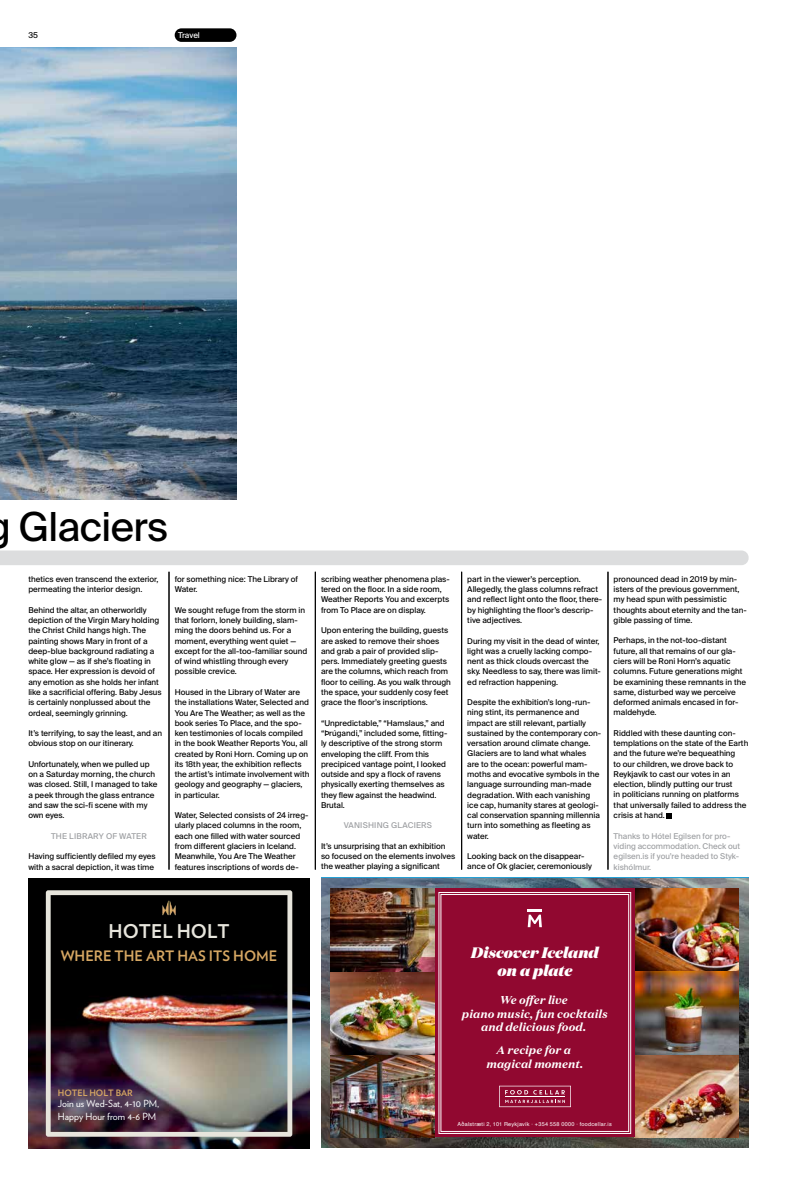
<style>
.page{position:relative;width:794px;height:1191px;background:#fff}
.page>*{position:absolute;margin:0;border:0;box-sizing:border-box;transform-origin:0 0}
.t1{font:40px "Suisse Intl";letter-spacing:-.015em;color:#000}
.t2{font:700 19px "Verlag";color:#e7e5dc}
.t3{font:italic 900 15.2px/18.2px "Domaine Disp";letter-spacing:.005em;color:#fff;text-align:center}
.t4{font:700 14.4px "Verlag";color:#d6a763}
.t5{font:italic 700 11.4px/13.6px "Domaine Text";color:#fff;text-align:center}
.t6{font:9.8px/13.5px "Verlag";color:#fff}
.t7{font:700 8.8px "Verlag";color:#d6a763}
.t8{font:8px/10.3px "Suisse Intl";color:#000}
.t9{font:8px/10.3px "Suisse Intl";color:#9d9fa2}
.t10{font:8px "Suisse Intl";letter-spacing:.025em;color:#9d9fa2}
.t11{font:8px "Suisse Intl";letter-spacing:-.01em;color:#fff}
.t12{font:5.5px "Helvetica";letter-spacing:.045em;color:#fff}
</style>
<div class="page">
<div style="left:175px;top:28px;width:61px;height:14px;background:#000;border-radius:7px"></div>
<img style="left:28px;top:878px;width:282px;height:270px">
<img style="left:46px;top:890px;width:246px;height:246px">
<img style="left:159px;top:898px;width:20px;height:19px">
<img style="left:321px;top:878px;width:427px;height:269px">
<img style="left:331px;top:888px;width:104px;height:249px">
<img style="left:634px;top:888px;width:104px;height:249px">
<div style="left:435px;top:888px;width:199px;height:249px;background:#910830"></div>
<div style="left:439px;top:892px;width:192px;height:241px;border:1px solid #fff"></div>
<div style="left:441px;top:894px;width:188px;height:237px;border:1px solid #fff"></div>
<svg style="left:499px;top:1085px;width:72px;height:22px"></svg>
<svg style="left:528px;top:914px;width:14px;height:13px"></svg>
<hr style="left:527px;top:909px;width:15px;height:3px;background:#fff">
<img style="left:0;top:48px;width:236px;height:452px">
<div style="left:0;top:550px;width:748px;height:15px;background:#dcddde"></div>
<svg style="left:667px;top:813px;width:5px;height:5px"></svg>
<hr style="left:169px;top:572px;width:1px;height:297px;background:#000">
<hr style="left:315px;top:572px;width:1px;height:297px;background:#000">
<hr style="left:461px;top:572px;width:1px;height:297px;background:#000">
<hr style="left:607px;top:572px;width:1px;height:297px;background:#000">
<p class="t8" style="left:28px;top:30px;width:11px">35</p>
<p class="t11" style="left:178px;top:30px;width:23px">Travel</p>
<h1 class="t1" style="left:19px;top:503px;width:151px">Glaciers</h1>
<p class="t8" style="left:28px;top:574px;width:131px">thetics even transcend the exterior, permeating the interior design.</p>
<p class="t8" style="left:28px;top:605px;width:135px">Behind the altar, an otherworldly depiction of the Virgin Mary holding the Christ Child hangs high. The painting shows Mary in front of a deep-blue background radiating a white glow — as if she’s floating in space. Her expression is devoid of any emotion as she holds her infant like a sacrificial offering. Baby Jesus is certainly nonplussed about the ordeal, seemingly grinning.</p>
<p class="t8" style="left:28px;top:728px;width:135px">It’s terrifying, to say the least, and an obvious stop on our itinerary.</p>
<p class="t8" style="left:28px;top:759px;width:130px">Unfortunately, when we pulled up on a Saturday morning, the church was closed. Still, I managed to take a peek through the glass entrance and saw the sci-fi scene with my own eyes.</p>
<p class="t10" style="left:51px;top:831px;width:97px">THE LIBRARY OF WATER</p>
<p class="t8" style="left:28px;top:851px;width:129px">Having sufficiently defiled my eyes with a sacral depiction, it was time</p>
<p class="t8" style="left:175px;top:574px;width:125px">for something nice: The Library of<br>Water.</p>
<p class="t8" style="left:175px;top:605px;width:134px">We sought refuge from the storm in that forlorn, lonely building, slam&shy;ming the doors behind us. For a moment, everything went quiet — except for the all-too-familiar sound of wind whistling through every possible crevice.</p>
<p class="t8" style="left:175px;top:687px;width:136px">Housed in the Library of Water are the installations Water, Selected and You Are The Weather; as well as the book series To Place, and the spo&shy;ken testimonies of locals compiled in the book Weather Reports You, all created by Roni Horn. Coming up on its 18th year, the exhibition reflects the artist’s intimate involvement with geology and geography — glaciers, in particular.</p>
<p class="t8" style="left:175px;top:810px;width:135px">Water, Selected consists of 24 irreg&shy;ularly placed columns in the room, each one filled with water sourced from different glaciers in Iceland.<br>Meanwhile, You Are The Weather features inscriptions of words de-</p>
<p class="t8" style="left:321px;top:574px;width:130px">scribing weather phenomena plas&shy;tered on the floor. In a side room,<br>Weather Reports You and excerpts from To Place are on display.</p>
<p class="t8" style="left:321px;top:625px;width:131px">Upon entering the building, guests are asked to remove their shoes and grab a pair of provided slip&shy;pers. Immediately greeting guests are the columns, which reach from floor to ceiling. As you walk through the space, your suddenly cosy feet grace the floor’s inscriptions.</p>
<p class="t8" style="left:321px;top:718px;width:128px">“Unpredictable,” “Hamslaus,” and “Þrúgandi,” included some, fitting&shy;ly descriptive of the strong storm enveloping the cliff. From this precipiced vantage point, I looked outside and spy a flock of ravens physically exerting themselves as they flew against the headwind.<br>Brutal.</p>
<p class="t10" style="left:344px;top:821px;width:90px">VANISHING GLACIERS</p>
<p class="t8" style="left:321px;top:841px;width:136px">It’s unsurprising that an exhibition so focused on the elements involves the weather playing a significant</p>
<p class="t8" style="left:467px;top:574px;width:136px">part in the viewer’s perception.<br>Allegedly, the glass columns refract and reflect light onto the floor, there&shy;by highlighting the floor’s descrip&shy;tive adjectives.</p>
<p class="t8" style="left:467px;top:635px;width:135px">During my visit in the dead of winter, light was a cruelly lacking compo&shy;nent as thick clouds overcast the sky. Needless to say, there was limit&shy;ed refraction happening.</p>
<p class="t8" style="left:467px;top:697px;width:135px">Despite the exhibition’s long-run&shy;ning stint, its permanence and impact are still relevant, partially sustained by the contemporary con&shy;versation around climate change.<br>Glaciers are to land what whales<br>are to the ocean: powerful mam&shy;moths and evocative symbols in the language surrounding man-made degradation. With each vanishing ice cap, humanity stares at geologi&shy;cal conservation spanning millennia turn into something as fleeting as water.</p>
<p class="t8" style="left:467px;top:851px;width:126px">Looking back on the disappear&shy;ance of Ok glacier, ceremoniously</p>
<p class="t8" style="left:613px;top:574px;width:135px">pronounced dead in 2019 by min&shy;isters of the previous government, my head spun with pessimistic thoughts about eternity and the tan&shy;gible passing of time.</p>
<p class="t8" style="left:613px;top:635px;width:134px">Perhaps, in the not-too-distant future, all that remains of our gla&shy;ciers will be Roni Horn’s aquatic columns. Future generations might be examining these remnants in the same, disturbed way we perceive deformed animals encased in for&shy;maldehyde.</p>
<p class="t8" style="left:613px;top:728px;width:136px">Riddled with these daunting con&shy;templations on the state of the Earth and the future we’re bequeathing<br>to our children, we drove back to<br>Reykjavík to cast our votes in an election, blindly putting our trust<br>in politicians running on platforms that universally failed to address the crisis at hand.</p>
<p class="t9" style="left:613px;top:831px;width:128px">Thanks to Hótel Egilsen for pro&shy;viding accommodation. Check out egilsen.is if you’re headed to Styk&shy;kishólmur.</p>
<h2 class="t2" style="left:109px;top:916px;width:122px">HOTEL HOLT</h2>
<h3 class="t4" style="left:61px;top:945px;width:218px">WHERE THE ART HAS ITS HOME</h3>
<p class="t7" style="left:58px;top:1085px;width:76px">HOTEL HOLT BAR</p>
<p class="t6" style="left:58px;top:1096px;width:103px">Join us Wed-Sat, 4-10 PM,<br>Happy Hour from 4-6 PM</p>
<h3 class="t3" style="left:471px;top:943px;width:129px">Discover Iceland on a plate</h3>
<h3 class="t5" style="left:462px;top:993px;width:147px">We offer live<br>piano music, fun cocktails and delicious food.</h3>
<h3 class="t5" style="left:486px;top:1043px;width:99px">A recipe for a magical moment.</h3>
<p class="t12" style="left:457px;top:1119px;width:156px">Aðalstræti 2, 101 Reykjavík · +354 558 0000 · foodcellar.is</p>
</div>
